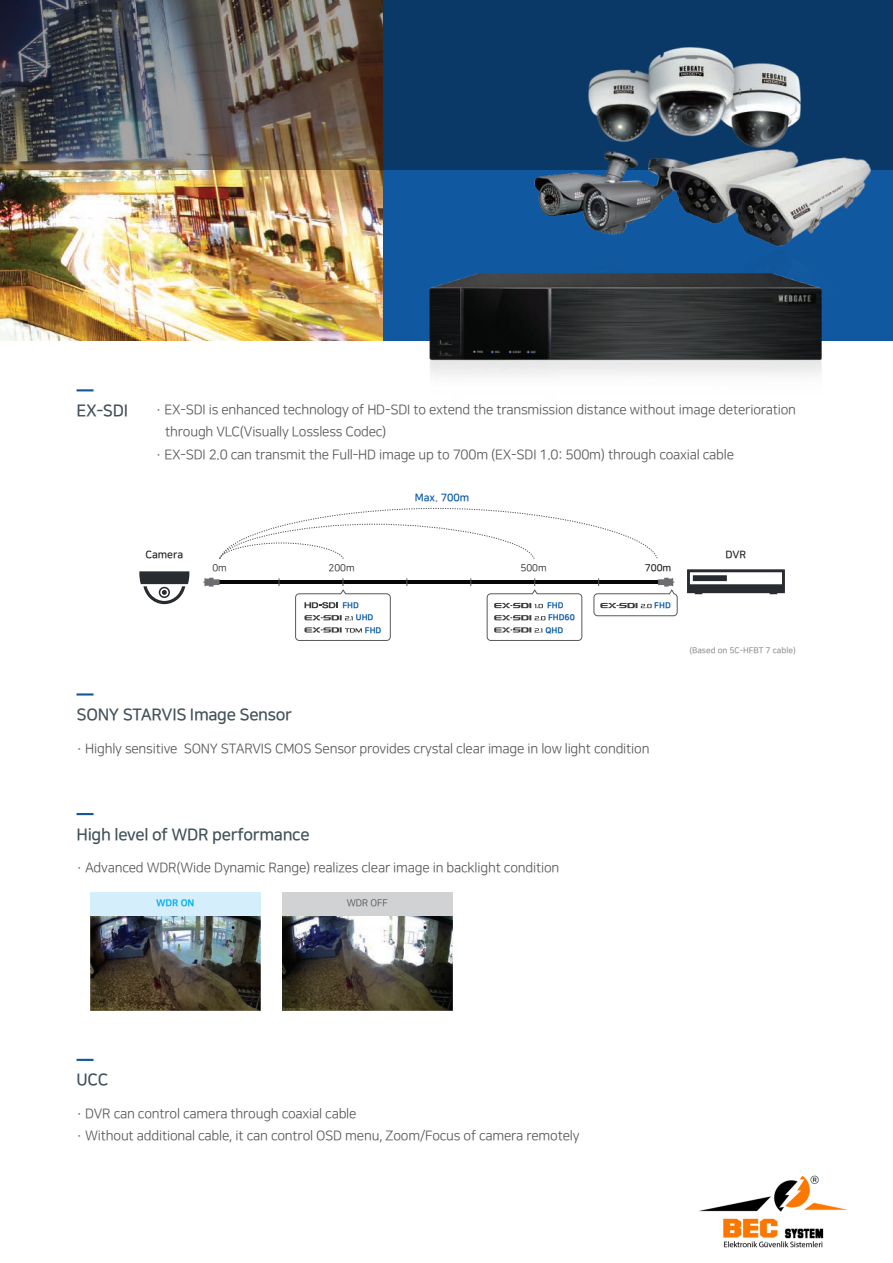
<style>
.page{position:relative;width:893px;height:1263px;background:#fff}
.page>*{position:absolute;margin:0;border:0;box-sizing:border-box;transform-origin:0 0}
.t1{font:16.5px "Nanum Square B";letter-spacing:-.02em;color:#425159}
.t2{font:13.5px/22.5px "Nanum Square R";letter-spacing:-.015em;color:#57585a}
.t3{font:10.5px "Nanum Square B";color:#231f20}
.t4{font:10.5px "Nanum Square B";color:#0154a6}
.t5{font:9.75px "Nanum Square R";color:#231f20}
.t6{font:9.75px "Nanum Square B";color:#231f20}
.t7{font:9.6px "Nanum Square R";letter-spacing:-.01em;color:#4b4c4d}
.t8{font:9.6px "Nanum Square EB";color:#00aeef}
.t9{font:8.25px/12.1px "Nanum Square EB";color:#0154a6}
.t10{font:8.25px "Nanum Square B";color:#939598}
</style>
<div class="page">
<div style="left:383px;top:0;width:510px;height:340px;background:#1058a0"></div>
<img style="left:0;top:170px;width:383px;height:170px">
<img style="left:0;top:0;width:893px;height:170px">
<img style="left:429px;top:273px;width:105px;height:103px">
<svg style="left:77px;top:1059px;width:17px;height:2px"></svg>
<svg style="left:77px;top:693px;width:17px;height:2px"></svg>
<svg style="left:77px;top:389px;width:17px;height:2px"></svg>
<img style="left:534px;top:47px;width:336px;height:329px">
<svg style="left:77px;top:813px;width:17px;height:2px"></svg>
<img style="left:90px;top:916px;width:170px;height:94px">
<div style="left:90px;top:892px;width:170px;height:24px;background:#d4effb"></div>
<img style="left:282px;top:916px;width:170px;height:94px">
<div style="left:282px;top:892px;width:170px;height:24px;background:#d1d2d4"></div>
<svg style="left:139px;top:571px;width:50px;height:33px"></svg>
<hr style="left:213px;top:580px;width:452px;height:4px;background:#050504">
<svg style="left:219px;top:508px;width:439px;height:51px"></svg>
<svg style="left:203px;top:578px;width:17px;height:9px"></svg>
<svg style="left:658px;top:578px;width:16px;height:9px"></svg>
<div style="left:594px;top:593px;width:83px;height:23px;border:1px solid #57585a;border-radius:4px"></div>
<svg style="left:687px;top:569px;width:98px;height:25px"></svg>
<svg style="left:600px;top:603px;width:52px;height:5px"></svg>
<svg style="left:487px;top:578px;width:95px;height:63px"></svg>
<svg style="left:295px;top:578px;width:96px;height:63px"></svg>
<img style="left:699px;top:1175px;width:149px;height:73px">
<p class="t1" style="left:77px;top:402px;width:53px">EX-SDI</p>
<p class="t2" style="left:156px;top:398px;width:642px">· EX-SDI is enhanced technology of HD-SDI to extend the transmission distance without image deterioration</p>
<p class="t2" style="left:165px;top:421px;width:223px">through VLC(Visually Lossless Codec)</p>
<p class="t2" style="left:156px;top:443px;width:580px">· EX-SDI 2.0 can transmit the Full-HD image up to 700m (EX-SDI 1.0: 500m) through coaxial cable</p>
<p class="t4" style="left:415px;top:492px;width:56px">Max. 700m</p>
<p class="t3" style="left:145px;top:549px;width:39px">Camera</p>
<p class="t3" style="left:725px;top:549px;width:22px">DVR</p>
<p class="t5" style="left:212px;top:562px;width:16px">0m</p>
<p class="t5" style="left:329px;top:562px;width:28px">200m</p>
<p class="t5" style="left:521px;top:562px;width:28px">500m</p>
<p class="t6" style="left:645px;top:562px;width:28px">700m</p>
<p class="t9" style="left:342px;top:600px;width:18px">FHD</p>
<p class="t9" style="left:356px;top:612px;width:19px">UHD</p>
<p class="t9" style="left:365px;top:624px;width:18px">FHD</p>
<p class="t9" style="left:547px;top:600px;width:18px">FHD</p>
<p class="t9" style="left:654px;top:600px;width:18px">FHD</p>
<p class="t9" style="left:546px;top:612px;width:31px;text-indent:3px">FHD60<br>QHD</p>
<p class="t10" style="left:689px;top:646px;width:108px">(Based on 5C-HFBT 7 cable)</p>
<p class="t1" style="left:77px;top:706px;width:217px">SONY STARVIS Image Sensor</p>
<p class="t2" style="left:77px;top:737px;width:575px">· Highly sensitive SONY STARVIS CMOS Sensor provides crystal clear image in low light condition</p>
<p class="t1" style="left:77px;top:826px;width:235px">High level of WDR performance</p>
<p class="t2" style="left:77px;top:857px;width:484px">· Advanced WDR(Wide Dynamic Range) realizes clear image in backlight condition</p>
<p class="t8" style="left:156px;top:898px;width:40px">WDR ON</p>
<p class="t7" style="left:347px;top:898px;width:42px">WDR OFF</p>
<p class="t1" style="left:77px;top:1071px;width:33px">UCC</p>
<p class="t2" style="left:77px;top:1103px;width:505px">· DVR can control camera through coaxial cable<br>· Without additional cable, it can control OSD menu, Zoom/Focus of camera remotely</p>
</div>
